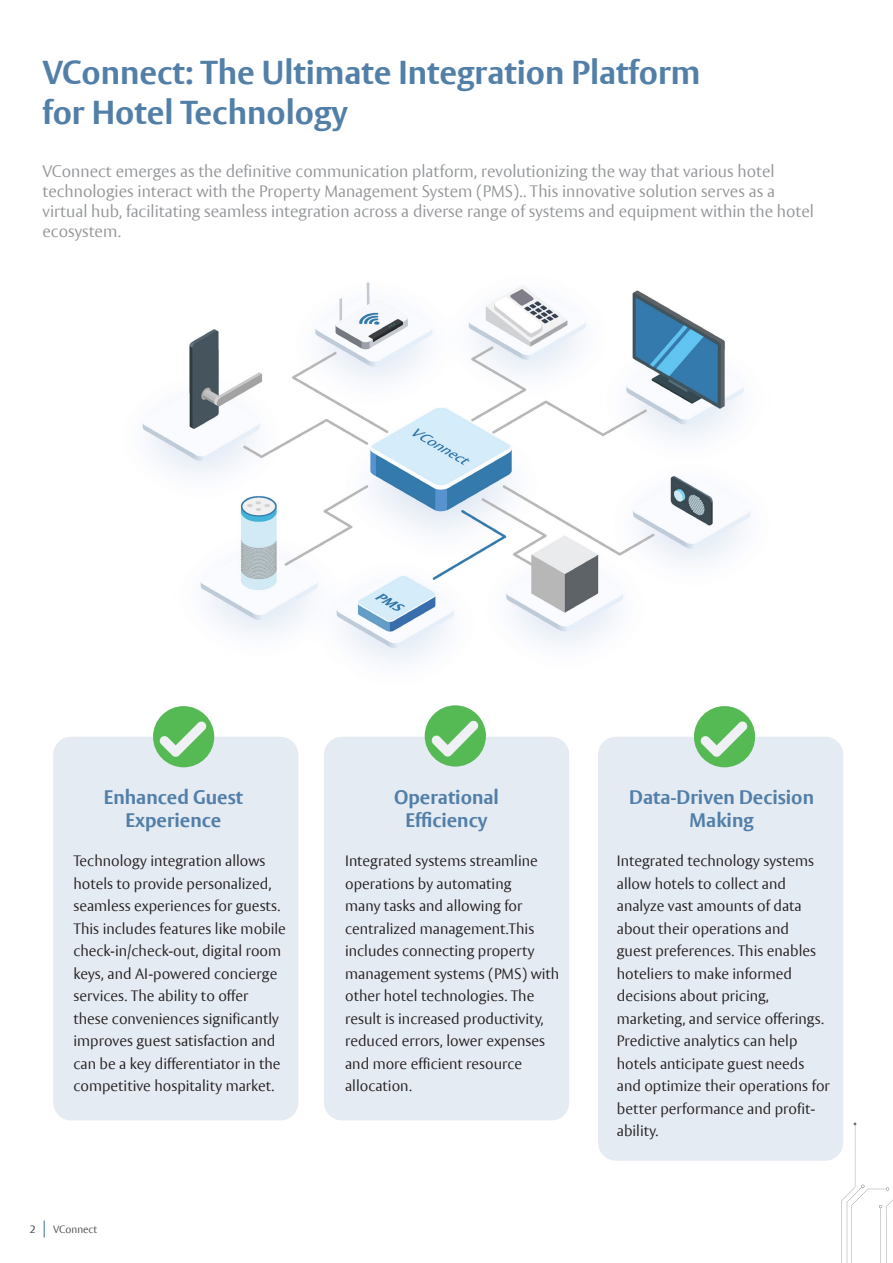
<style>
.page{position:relative;width:893px;height:1263px;background:#fff}
.page>*{position:absolute;margin:0;border:0;box-sizing:border-box;transform-origin:0 0}
.t1{font:700 33px/39.6px "ASSA Vesta";color:#527fa8}
.t2{font:700 19.5px/23.4px "ASSA Vesta";color:#527fa8;text-align:center}
._09_Brochure_Brødtext{font:300 16.5px/19.8px "ASSA Vesta";color:#939598}
._09_Brochure_Brødtext-2{font:300 15px/22.5px "ASSA Vesta";color:#231f20}
.t3{font:300 10.5px "ASSA Vesta";color:#4b4c4d}
.t4{font:10.5px "ASSA Vesta";color:#4b4c4d}
</style>
<div class="page">
<img style="left:142px;top:282px;width:609px;height:381px">
<svg style="left:44px;top:1220px;width:1px;height:17px"></svg>
<div style="left:53px;top:737px;width:245px;height:383px;background:#e5ebf3;border-radius:18px"></div>
<div style="left:324px;top:737px;width:245px;height:383px;background:#e5ebf3;border-radius:18px"></div>
<div style="left:598px;top:737px;width:245px;height:424px;background:#e5ebf3;border-radius:18px"></div>
<img style="left:153px;top:706px;width:61px;height:61px">
<img style="left:425px;top:705px;width:61px;height:61px">
<img style="left:694px;top:706px;width:61px;height:61px">
<svg style="left:841px;top:1122px;width:52px;height:141px"></svg>
<p class="t1" style="left:43px;top:54px;width:659px">VConnect: The Ultimate Integration Platform for Hotel Technology</p>
<p class="_09_Brochure_Brødtext" style="left:43px;top:162px;width:773px">VConnect emerges as the definitive communication platform, revolutionizing the way that various hotel technologies interact with the Property Management System (PMS).. This innovative solution serves as a virtual hub, facilitating seamless integration across a diverse range of systems and equipment within the hotel ecosystem.</p>
<p class="t2" style="left:104px;top:786px;width:141px">Enhanced Guest</p>
<p class="t2" style="left:126px;top:810px;width:97px">Experience</p>
<p class="_09_Brochure_Brødtext-2" style="left:73px;top:850px;width:214px">Technology integration allows hotels to provide personalized, seamless experiences for guests.<br>This includes features like mobile check-in/check-out, digital room keys, and AI-powered concierge services. The ability to offer these conveniences significantly improves guest satisfaction and can be a key differentiator in the competitive hospitality market.</p>
<p class="t4" style="left:30px;top:1223px;width:7px">2</p>
<p class="t3" style="left:53px;top:1223px;width:46px">VConnect</p>
<p class="t2" style="left:394px;top:786px;width:106px">Operational<br>Efficiency</p>
<p class="_09_Brochure_Brødtext-2" style="left:345px;top:850px;width:216px">Integrated systems streamline operations by automating<br>many tasks and allowing for centralized management.This includes connecting property management systems (PMS) with other hotel technologies. The result is increased productivity, reduced errors, lower expenses and more efficient resource allocation.</p>
<p class="t2" style="left:629px;top:786px;width:186px">Data-Driven Decision<br>Making</p>
<p class="_09_Brochure_Brødtext-2" style="left:617px;top:850px;width:215px">Integrated technology systems allow hotels to collect and analyze vast amounts of data about their operations and<br>guest preferences. This enables hoteliers to make informed decisions about pricing, marketing, and service offerings.<br>Predictive analytics can help hotels anticipate guest needs and optimize their operations for better performance and profit&shy;ability.</p>
</div>
